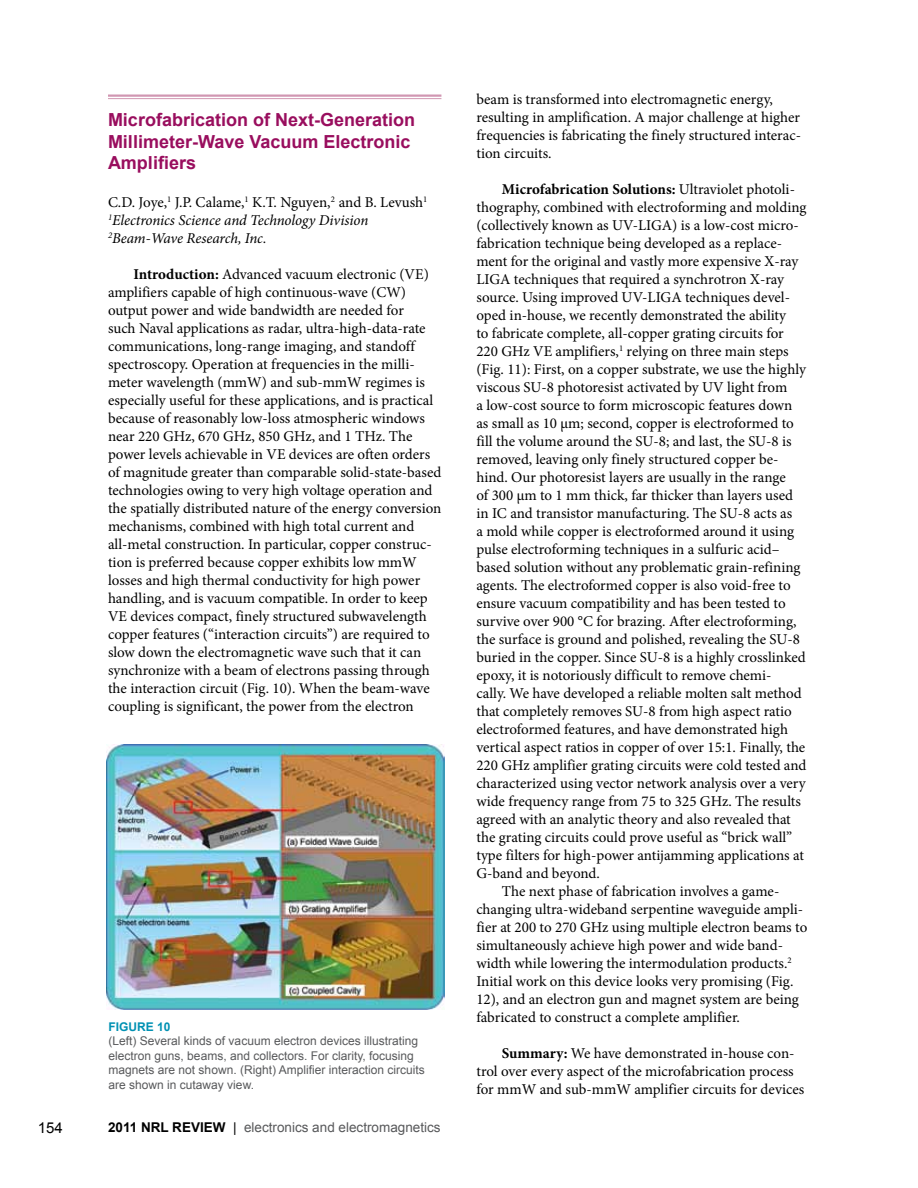
<style>
.page{position:relative;width:918px;height:1188px;background:#fff}
.page>*{position:absolute;margin:0;border:0;box-sizing:border-box;transform-origin:0 0}
.t1{font:700 18px/21.6px "Arial";color:#990e5e}
.t2{font:15px/18px "Minion Pro";color:#000}
.t3{font:italic 15px/18px "Minion Pro";letter-spacing:-.005em;color:#000}
.t4{font:700 15px "Minion Pro";letter-spacing:-.005em;color:#000}
.t5{font:15px "Arial";color:#000}
.t6{font:13.5px "Arial";color:#58595b}
.t7{font:12px/14.4px "Arial";color:#58595b}
.t8{font:700 12px "Arial";color:#0091b3}
.s1{font-style:normal}
.s2{font-weight:700}
.s3{font-weight:700;color:#000}
.s4{color:#000}
.s5{font-weight:400}
</style>
<div class="page">
<hr style="left:108px;top:94px;width:333px;height:3px;background:#d197b2">
<hr style="left:108px;top:98px;width:333px;height:1px;background:#d197b2">
<img style="left:106px;top:745px;width:338px;height:264px">
<p class="t1" style="left:108px;top:109px;width:309px">Microfabrication of Next-Generation<br>Millimeter-Wave Vacuum Electronic<br>Amplifiers</p>
<p class="t3" style="left:108px;top:194px;width:321px"><span class="s1">C.D. Joye,</span><sup>1</sup> <span class="s1">J.P. Calame,</span><sup>1</sup> <span class="s1">K.T. Nguyen,</span><sup>2</sup> <span class="s1">and B. Levush</span><sup>1<br></sup><sup>1</sup>Electronics Science and Technology Division<br><sup>2</sup>Beam-Wave Research, Inc.</p>
<p class="t2" style="left:108px;top:266px;width:335px;text-indent:26px"><span class="s2">Introduction:</span> Advanced vacuum electronic (VE) amplifiers capable of high continuous-wave (CW) output power and wide bandwidth are needed for<br>such Naval applications as radar, ultra-high-data-rate communications, long-range imaging, and standoff spectroscopy. Operation at frequencies in the milli&shy;meter wavelength (mmW) and sub-mmW regimes is especially useful for these applications, and is practical because of reasonably low-loss atmospheric windows near 220 GHz, 670 GHz, 850 GHz, and 1 THz. The power levels achievable in VE devices are often orders of magnitude greater than comparable solid-state-based technologies owing to very high voltage operation and the spatially distributed nature of the energy conversion mechanisms, combined with high total current and all-metal construction. In particular, copper construc&shy;tion is preferred because copper exhibits low mmW losses and high thermal conductivity for high power handling, and is vacuum compatible. In order to keep VE devices compact, finely structured subwavelength copper features (“interaction circuits”) are required to slow down the electromagnetic wave such that it can synchronize with a beam of electrons passing through the interaction circuit (Fig. 10). When the beam-wave coupling is significant, the power from the electron</p>
<p class="t8" style="left:109px;top:1019px;width:64px">FIGURE 10</p>
<p class="t7" style="left:109px;top:1034px;width:318px">(Left) Several kinds of vacuum electron devices illustrating electron guns, beams, and collectors. For clarity, focusing magnets are not shown. (Right) Amplifier interaction circuits are shown in cutaway view.</p>
<p class="t5" style="left:38px;top:1118px;width:27px">154</p>
<p class="t6" style="left:108px;top:1119px;width:334px"><span class="s3">2011 NRL REVIEW</span> <span class="s4">|</span> electronics and electromagnetics</p>
<p class="t2" style="left:476px;top:90px;width:326px">beam is transformed into electromagnetic energy, resulting in amplification. A major challenge at higher frequencies is fabricating the finely structured interac&shy;tion circuits.</p>
<p class="t4" style="left:502px;top:178px;width:295px">Microfabrication Solutions: <span class="s5">Ultraviolet photoli-</span></p>
<p class="t2" style="left:476px;top:198px;width:332px">thography, combined with electroforming and molding</p>
<p class="t2" style="left:476px;top:216px;width:324px">(collectively known as UV-LIGA) is a low-cost micro-</p>
<p class="t2" style="left:476px;top:234px;width:307px">fabrication technique being developed as a replace-</p>
<p class="t2" style="left:476px;top:252px;width:324px">ment for the original and vastly more expensive X-ray</p>
<p class="t2" style="left:476px;top:270px;width:309px">LIGA techniques that required a synchrotron X-ray</p>
<p class="t2" style="left:476px;top:288px;width:315px">source. Using improved UV-LIGA techniques devel-</p>
<p class="t2" style="left:476px;top:306px;width:311px">oped in-house, we recently demonstrated the ability</p>
<p class="t2" style="left:476px;top:324px;width:309px">to fabricate complete, all-copper grating circuits for</p>
<p class="t2" style="left:476px;top:342px;width:314px">220 GHz VE amplifiers,<sup>1</sup> relying on three main steps</p>
<p class="t2" style="left:476px;top:360px;width:331px">(Fig. 11): First, on a copper substrate, we use the highly</p>
<p class="t2" style="left:476px;top:378px;width:312px">viscous SU-8 photoresist activated by UV light from</p>
<p class="t2" style="left:476px;top:396px;width:317px">a low-cost source to form microscopic features down</p>
<p class="t2" style="left:476px;top:414px;width:319px">as small as 10 μm; second, copper is electroformed to</p>
<p class="t2" style="left:476px;top:432px;width:317px">fill the volume around the SU-8; and last, the SU-8 is</p>
<p class="t2" style="left:476px;top:450px;width:304px">removed, leaving only finely structured copper be-</p>
<p class="t2" style="left:476px;top:468px;width:311px">hind. Our photoresist layers are usually in the range</p>
<p class="t2" style="left:476px;top:486px;width:318px">of 300 μm to 1 mm thick, far thicker than layers used</p>
<p class="t2" style="left:476px;top:504px;width:317px">in IC and transistor manufacturing. The SU-8 acts as</p>
<p class="t2" style="left:476px;top:522px;width:319px">a mold while copper is electroformed around it using</p>
<p class="t2" style="left:476px;top:540px;width:305px">pulse electroforming techniques in a sulfuric acid–</p>
<p class="t2" style="left:476px;top:558px;width:326px">based solution without any problematic grain-refining</p>
<p class="t2" style="left:476px;top:576px;width:316px">agents. The electroformed copper is also void-free to</p>
<p class="t2" style="left:476px;top:594px;width:311px">ensure vacuum compatibility and has been tested to</p>
<p class="t2" style="left:476px;top:612px;width:322px">survive over 900 °C for brazing. After electroforming,</p>
<p class="t2" style="left:476px;top:630px;width:325px">the surface is ground and polished, revealing the SU-8</p>
<p class="t2" style="left:476px;top:648px;width:331px">buried in the copper. Since SU-8 is a highly crosslinked</p>
<p class="t2" style="left:476px;top:666px;width:297px">epoxy, it is notoriously difficult to remove chemi-</p>
<p class="t2" style="left:476px;top:684px;width:327px">cally. We have developed a reliable molten salt method</p>
<p class="t2" style="left:476px;top:702px;width:317px">that completely removes SU-8 from high aspect ratio</p>
<p class="t2" style="left:476px;top:720px;width:313px">electroformed features, and have demonstrated high</p>
<p class="t2" style="left:476px;top:738px;width:330px">vertical aspect ratios in copper of over 15:1. Finally, the</p>
<p class="t2" style="left:476px;top:756px;width:332px">220 GHz amplifier grating circuits were cold tested and</p>
<p class="t2" style="left:476px;top:774px;width:331px">characterized using vector network analysis over a very</p>
<p class="t2" style="left:476px;top:792px;width:326px">wide frequency range from 75 to 325 GHz. The results</p>
<p class="t2" style="left:476px;top:810px;width:316px">agreed with an analytic theory and also revealed that</p>
<p class="t2" style="left:476px;top:828px;width:317px">the grating circuits could prove useful as “brick wall”</p>
<p class="t2" style="left:476px;top:846px;width:329px">type filters for high-power antijamming applications at</p>
<p class="t2" style="left:476px;top:864px;width:125px">G-band and beyond.</p>
<p class="t2" style="left:502px;top:882px;width:279px">The next phase of fabrication involves a game-</p>
<p class="t2" style="left:476px;top:900px;width:328px">changing ultra-wideband serpentine waveguide ampli-</p>
<p class="t2" style="left:476px;top:918px;width:332px">fier at 200 to 270 GHz using multiple electron beams to</p>
<p class="t2" style="left:476px;top:936px;width:308px">simultaneously achieve high power and wide band-</p>
<p class="t2" style="left:476px;top:954px;width:317px">width while lowering the intermodulation products.<sup>2</sup></p>
<p class="t2" style="left:476px;top:972px;width:319px">Initial work on this device looks very promising (Fig.</p>
<p class="t2" style="left:476px;top:990px;width:324px">12), and an electron gun and magnet system are being</p>
<p class="t2" style="left:476px;top:1008px;width:265px">fabricated to construct a complete amplifier.</p>
<p class="t2" style="left:476px;top:1044px;width:329px;text-indent:26px"><span class="s2">Summary:</span> We have demonstrated in-house con&shy;trol over every aspect of the microfabrication process for mmW and sub-mmW amplifier circuits for devices</p>
</div>
